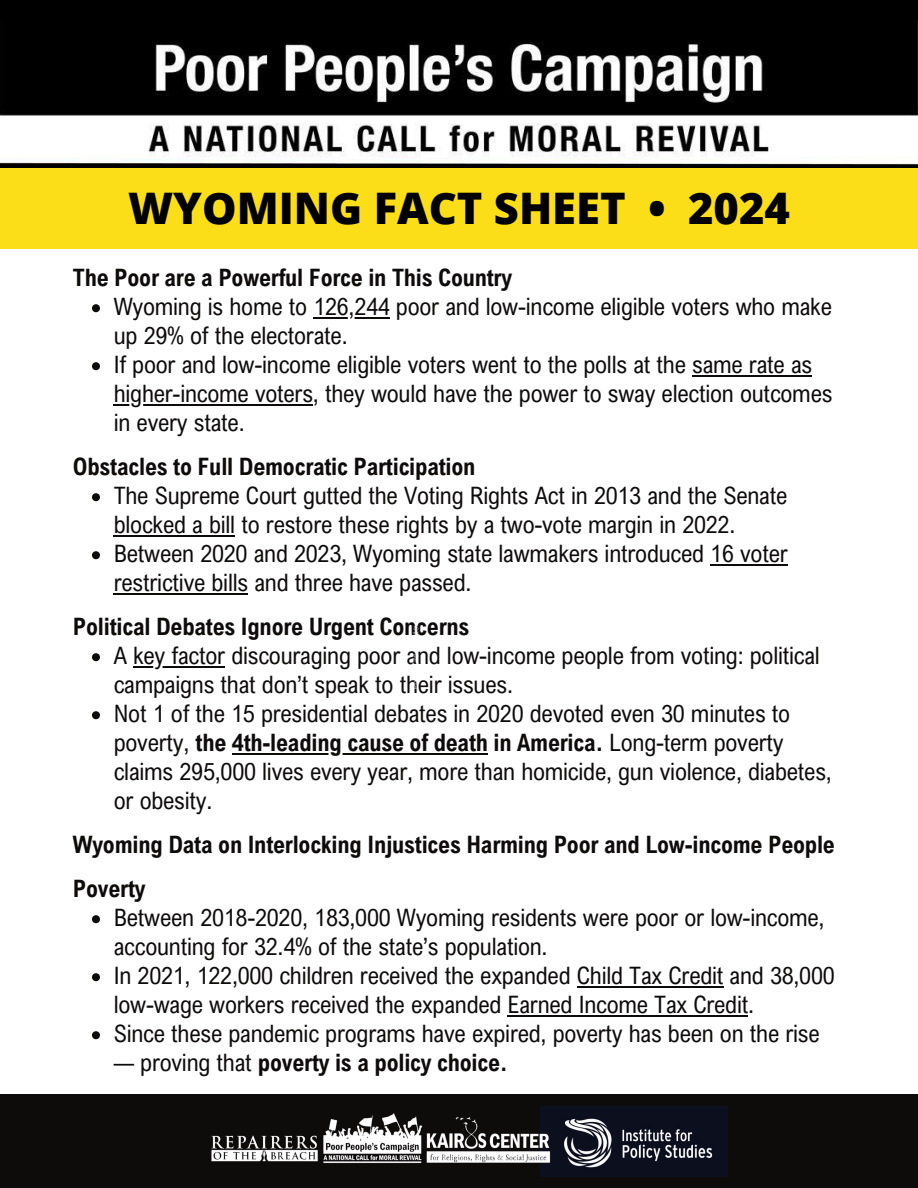
<style>
.page{position:relative;width:918px;height:1188px;background:#fff}
.page>*{position:absolute;margin:0;border:0;box-sizing:border-box;transform-origin:0 0}
.t1{font:800 43.5px "Open Sans";color:#000}
.t2{font:24px/29px "Arial Nova Cond";letter-spacing:-.01em;color:#0e0b0b}
.t3{font:700 24px/44px "Arial Nova Cond";letter-spacing:-.01em;color:#0e0b0b}
.s1{font-weight:400}
</style>
<div class="page">
<div style="left:0;top:1094px;width:918px;height:94px;background:#0e0b0b"></div>
<div style="left:0;top:0;width:918px;height:107px;background:#000"></div>
<div style="left:0;top:168px;width:918px;height:81px;background:#fbde18"></div>
<img style="left:0;top:22px;width:918px;height:146px">
<img style="left:558px;top:1106px;width:169px;height:70px">
<img style="left:211px;top:1106px;width:347px;height:71px">
<svg style="left:92px;top:304px;width:8px;height:8px"></svg>
<hr style="left:313px;top:317px;width:77px;height:2px;background:#0e0b0b">
<svg style="left:92px;top:362px;width:8px;height:8px"></svg>
<hr style="left:692px;top:375px;width:120px;height:2px;background:#0e0b0b">
<hr style="left:114px;top:404px;width:199px;height:2px;background:#0e0b0b">
<svg style="left:92px;top:493px;width:8px;height:8px"></svg>
<hr style="left:114px;top:535px;width:121px;height:2px;background:#0e0b0b">
<svg style="left:92px;top:551px;width:8px;height:8px"></svg>
<hr style="left:710px;top:564px;width:24px;height:2px;background:#0e0b0b">
<hr style="left:734px;top:564px;width:54px;height:2px;background:#0e0b0b">
<hr style="left:114px;top:593px;width:134px;height:2px;background:#0e0b0b">
<svg style="left:92px;top:653px;width:8px;height:8px"></svg>
<hr style="left:133px;top:666px;width:92px;height:2px;background:#0e0b0b">
<svg style="left:92px;top:711px;width:8px;height:8px"></svg>
<hr style="left:232px;top:753px;width:256px;height:2px;background:#0e0b0b">
<svg style="left:92px;top:915px;width:8px;height:8px"></svg>
<svg style="left:92px;top:973px;width:8px;height:8px"></svg>
<hr style="left:577px;top:986px;width:146px;height:2px;background:#0e0b0b">
<hr style="left:508px;top:1015px;width:240px;height:2px;background:#0e0b0b">
<svg style="left:92px;top:1031px;width:8px;height:8px"></svg>
<p class="t1" style="left:128px;top:177px;width:663px">WYOMING FACT SHEET • 2024</p>
<h2 class="t3" style="left:73px;top:255px;width:441px">The Poor are a Powerful Force in This Country</h2>
<h3 class="t2" style="left:114px;top:292px;width:720px">Wyoming is home to 126,244 poor and low-income eligible voters who make</h3>
<h3 class="t2" style="left:114px;top:321px;width:700px">up 29% of the electorate.<br>If poor and low-income eligible voters went to the polls at the same rate as</h3>
<h2 class="t2" style="left:114px;top:379px;width:720px">higher-income voters, they would have the power to sway election outcomes in every state.</h2>
<h2 class="t3" style="left:73px;top:444px;width:404px">Obstacles to Full Democratic Participation</h2>
<h3 class="t2" style="left:114px;top:481px;width:675px">The Supreme Court gutted the Voting Rights Act in 2013 and the Senate blocked a bill to restore these rights by a two-vote margin in 2022.</h3>
<h3 class="t2" style="left:114px;top:539px;width:676px">Between 2020 and 2023, Wyoming state lawmakers introduced 16 voter restrictive bills and three have passed.</h3>
<h2 class="t3" style="left:73px;top:604px;width:398px">Political Debates Ignore Urgent Concerns</h2>
<h3 class="t2" style="left:114px;top:641px;width:708px">A key factor discouraging poor and low-income people from voting: political</h3>
<h3 class="t2" style="left:114px;top:670px;width:678px">campaigns that don’t speak to their issues.<br>Not 1 of the 15 presidential debates in 2020 devoted even 30 minutes to</h3>
<h2 class="t3" style="left:114px;top:720px;width:671px"><span class="s1">poverty,</span> the 4th-leading cause of death in America. <span class="s1">Long-term poverty</span></h2>
<h2 class="t2" style="left:114px;top:757px;width:720px">claims 295,000 lives every year, more than homicide, gun violence, diabetes, or obesity.</h2>
<h2 class="t3" style="left:73px;top:822px;width:764px">Wyoming Data on Interlocking Injustices Harming Poor and Low-income People<br>Poverty</h2>
<h3 class="t2" style="left:114px;top:903px;width:712px">Between 2018-2020, 183,000 Wyoming residents were poor or low-income, accounting for 32.4% of the state’s population.</h3>
<h3 class="t2" style="left:114px;top:961px;width:723px">In 2021, 122,000 children received the expanded Child Tax Credit and 38,000 low-wage workers received the expanded Earned Income Tax Credit.</h3>
<h3 class="t2" style="left:114px;top:1019px;width:708px">Since these pandemic programs have expired, poverty has been on the rise</h3>
<h3 class="t3" style="left:114px;top:1040px;width:396px"><span class="s1">— proving that</span> poverty is a policy choice.</h3>
</div>
